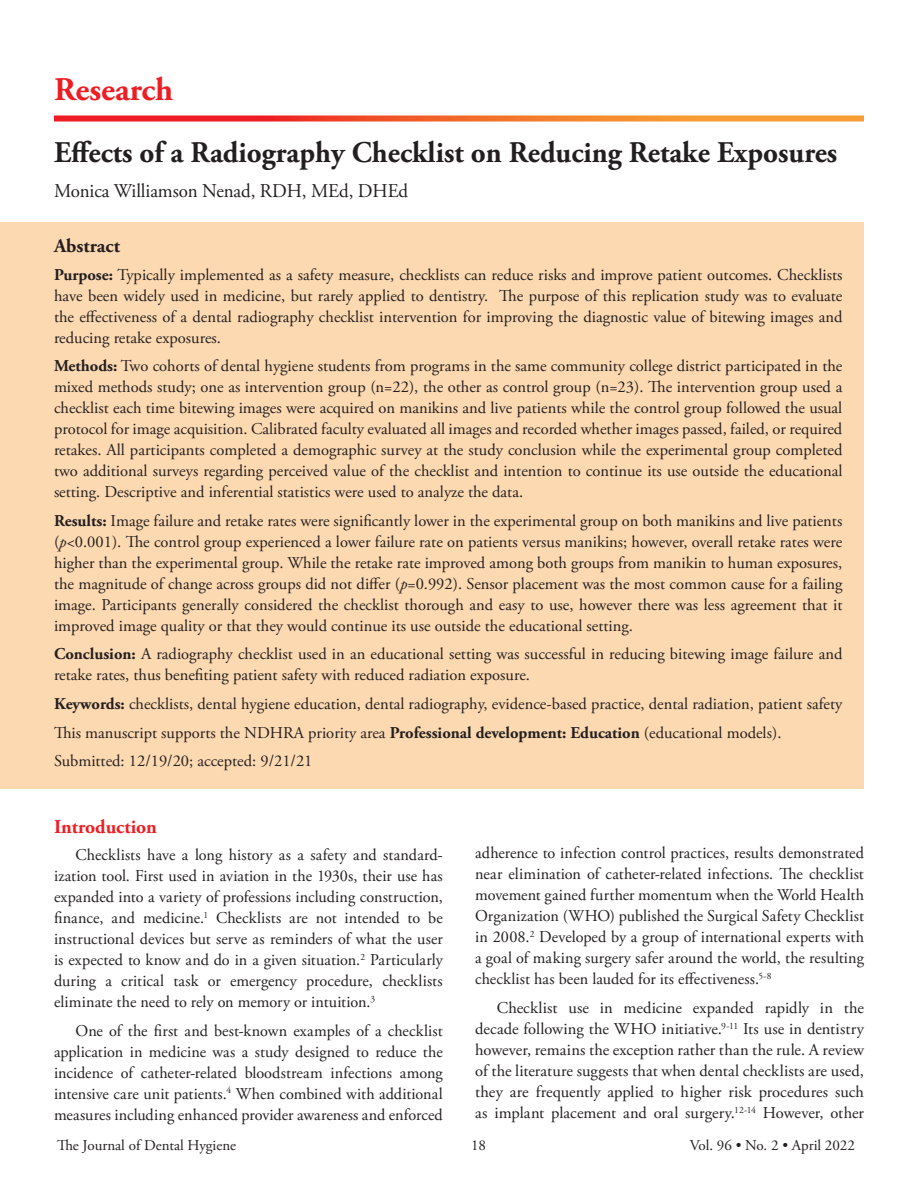
<style>
.page{position:relative;width:918px;height:1188px;background:#fff}
.page>*{position:absolute;margin:0;border:0;box-sizing:border-box;transform-origin:0 0}
.t1{font:700 33px "Adobe Garamond Pro";color:#ee1d23}
.ADHA_Healine{font:700 30px "Adobe Garamond Pro";color:#231f20}
.ADHA_Healine-2{font:19.5px "Adobe Garamond Pro";letter-spacing:-.005em;color:#231f20}
.ADHA_Subhead{font:700 19.5px "Adobe Garamond Pro";color:#ee1d23}
.ADHA_Subhead-2{font:700 19.5px "Adobe Garamond Pro";color:#231f20}
.Abstract_Body_copy{font:16.5px/21px "Adobe Garamond Pro";color:#231f20;text-align:justify}
.body_copy_dd{font:16.5px/21px "Adobe Garamond Pro";letter-spacing:.005em;color:#231f20;text-align:justify}
.t2{font:15px "Adobe Garamond Pro";color:#231f20}
.s1{font-weight:700}
.s2{font-style:italic}
</style>
<div class="page">
<div style="left:0;top:222px;width:864px;height:567px;background:#fdd9b1"></div>
<svg style="left:54px;top:116px;width:810px;height:6px;background:#f36d3b"></svg>
<p class="t1" style="left:54px;top:70px;width:121px">Research</p>
<p class="ADHA_Healine" style="left:54px;top:135px;width:785px">Effects of a Radiography Checklist on Reducing Retake Exposures</p>
<p class="ADHA_Healine-2" style="left:54px;top:179px;width:356px">Monica Williamson Nenad, RDH, MEd, DHEd</p>
<p class="ADHA_Subhead-2" style="left:54px;top:235px;width:67px">Abstract</p>
<p class="Abstract_Body_copy" style="left:54px;top:265px;width:790px"><span class="s1">Purpose:</span> Typically implemented as a safety measure, checklists can reduce risks and improve patient outcomes. Checklists have been widely used in medicine, but rarely applied to dentistry. The purpose of this replication study was to evaluate the effectiveness of a dental radiography checklist intervention for improving the diagnostic value of bitewing images and reducing retake exposures.</p>
<p class="Abstract_Body_copy" style="left:54px;top:356px;width:790px"><span class="s1">Methods:</span> Two cohorts of dental hygiene students from programs in the same community college district participated in the mixed methods study; one as intervention group (n=22), the other as control group (n=23). The intervention group used a checklist each time bitewing images were acquired on manikins and live patients while the control group followed the usual protocol for image acquisition. Calibrated faculty evaluated all images and recorded whether images passed, failed, or required retakes. All participants completed a demographic survey at the study conclusion while the experimental group completed two additional surveys regarding perceived value of the checklist and intention to continue its use outside the educational setting. Descriptive and inferential statistics were used to analyze the data.</p>
<p class="Abstract_Body_copy" style="left:54px;top:511px;width:790px"><span class="s1">Results:</span> Image failure and retake rates were significantly lower in the experimental group on both manikins and live patients (<span class="s2">p</span>&lt;0.001). The control group experienced a lower failure rate on patients versus manikins; however, overall retake rates were higher than the experimental group. While the retake rate improved among both groups from manikin to human exposures, the magnitude of change across groups did not differ (<span class="s2">p</span>=0.992). Sensor placement was the most common cause for a failing image. Participants generally considered the checklist thorough and easy to use, however there was less agreement that it improved image quality or that they would continue its use outside the educational setting.</p>
<p class="Abstract_Body_copy" style="left:54px;top:644px;width:790px"><span class="s1">Conclusion:</span> A radiography checklist used in an educational setting was successful in reducing bitewing image failure and retake rates, thus benefiting patient safety with reduced radiation exposure.</p>
<p class="Abstract_Body_copy" style="left:54px;top:694px;width:790px"><span class="s1">Keywords:</span> checklists, dental hygiene education, dental radiography, evidence-based practice, dental radiation, patient safety</p>
<p class="Abstract_Body_copy" style="left:54px;top:722px;width:729px">This manuscript supports the NDHRA priority area <span class="s1">Professional development: Education</span> (educational models).</p>
<p class="Abstract_Body_copy" style="left:54px;top:751px;width:260px">Submitted: 12/19/20; accepted: 9/21/21</p>
<p class="ADHA_Subhead" style="left:54px;top:815px;width:105px">Introduction</p>
<p class="body_copy_dd" style="left:54px;top:845px;width:390px;text-indent:22px">Checklists have a long history as a safety and standard&shy;ization tool. First used in aviation in the 1930s, their use has expanded into a variety of professions including construction, finance, and medicine.<sup>1</sup> Checklists are not intended to be instructional devices but serve as reminders of what the user is expected to know and do in a given situation.<sup>2</sup> Particularly during a critical task or emergency procedure, checklists eliminate the need to rely on memory or intuition.<sup>3</sup></p>
<p class="body_copy_dd" style="left:54px;top:1021px;width:390px;text-indent:22px">One of the first and best-known examples of a checklist application in medicine was a study designed to reduce the incidence of catheter-related bloodstream infections among intensive care unit patients.<sup>4</sup> When combined with additional measures including enhanced provider awareness and enforced</p>
<p class="body_copy_dd" style="left:475px;top:843px;width:390px">adherence to infection control practices, results demonstrated near elimination of catheter-related infections. The checklist movement gained further momentum when the World Health Organization (WHO) published the Surgical Safety Checklist in 2008.<sup>2</sup> Developed by a group of international experts with a goal of making surgery safer around the world, the resulting checklist has been lauded for its effectiveness.<sup>5-8</sup></p>
<p class="body_copy_dd" style="left:475px;top:998px;width:390px;text-indent:22px">Checklist use in medicine expanded rapidly in the decade following the WHO initiative.<sup>9-11</sup> Its use in dentistry however, remains the exception rather than the rule. A review of the literature suggests that when dental checklists are used, they are frequently applied to higher risk procedures such as implant placement and oral surgery.<sup>12-14</sup> However, other</p>
<p class="t2" style="left:57px;top:1137px;width:181px">The Journal of Dental Hygiene</p>
<p class="t2" style="left:471px;top:1137px;width:16px">18</p>
<p class="t2" style="left:690px;top:1137px;width:167px">Vol. 96 • No. 2 • April 2022</p>
</div>
